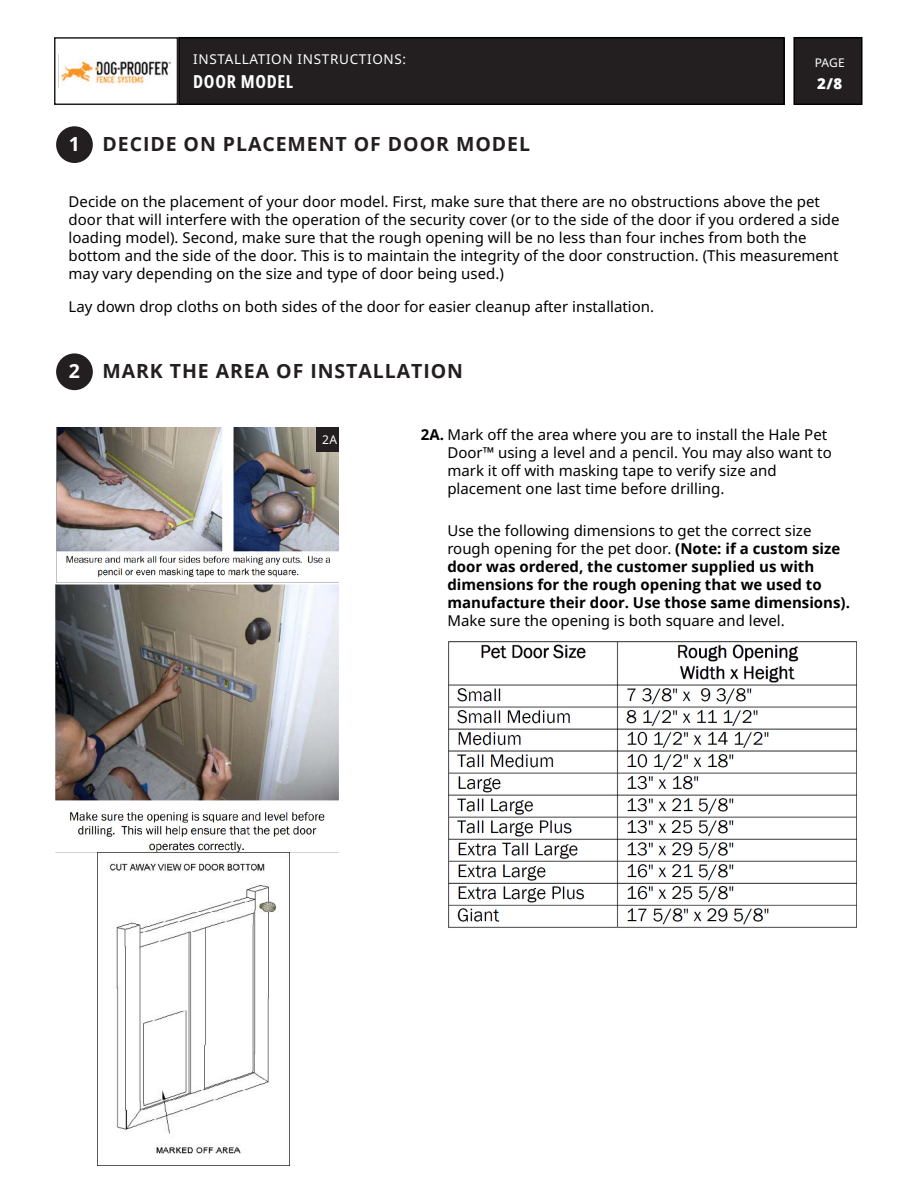
<style>
.page{position:relative;width:918px;height:1188px;background:#fff}
.page>*{position:absolute;margin:0;border:0;box-sizing:border-box;transform-origin:0 0}
.t1{font:700 19.5px "Open Sans";letter-spacing:.05em;color:#231f20}
.t2{font:700 extra-condensed 18px "Noto Sans Georgian";letter-spacing:.04em;color:#fff}
.t3{font:15px/18px "Noto Sans";color:#000}
.t4{font:700 15px/18px "Open Sans";color:#000}
.t5{font:800 15px "Open Sans";color:#fff}
.t6{font:13.5px "Noto Sans";letter-spacing:.05em;color:#fff}
.t7{font:12px "Noto Sans";letter-spacing:.005em;color:#fff}
.s1{color:#fff}
.s2{font-family:"Noto Sans Georgian";font-weight:900}
.s3{font-weight:700}
.s4{font-family:"Open Sans";font-weight:700}
</style>
<div class="page">
<img style="left:56px;top:427px;width:283px;height:425px">
<img style="left:97px;top:852px;width:192px;height:313px">
<img style="left:448px;top:641px;width:409px;height:287px">
<div style="left:317px;top:427px;width:22px;height:24px;background:#231f20"></div>
<div style="left:54px;top:37px;width:124px;height:68px;border:2px solid #231f20"></div>
<img style="left:58px;top:55px;width:113px;height:32px">
<div style="left:56px;top:126px;width:37px;height:37px;background:#231f20;border-radius:50%"></div>
<div style="left:179px;top:38px;width:605px;height:66px;background:#231f20"></div>
<div style="left:178px;top:37px;width:607px;height:68px;border:2px solid #000"></div>
<div style="left:794px;top:38px;width:68px;height:66px;background:#231f20"></div>
<div style="left:793px;top:37px;width:69px;height:68px;border:2px solid #000"></div>
<div style="left:56px;top:353px;width:37px;height:37px;background:#231f20;border-radius:50%"></div>
<p class="t6" style="left:193px;top:50px;width:215px">INSTALLATION INSTRUCTIONS:</p>
<p class="t2" style="left:193px;top:68px;width:102px">DOOR MODEL</p>
<h1 class="t1" style="left:69px;top:130px;width:463px"><span class="s1">1</span> DECIDE ON PLACEMENT OF DOOR MODEL</h1>
<p class="t7" style="left:815px;top:54px;width:31px">PAGE</p>
<p class="t5" style="left:817px;top:72px;width:27px"><span class="s2">2</span>/8</p>
<p class="t3" style="left:69px;top:193px;width:773px">Decide on the placement of your door model. First, make sure that there are no obstructions above the pet door that will interfere with the operation of the security cover (or to the side of the door if you ordered a side loading model). Second, make sure that the rough opening will be no less than four inches from both the bottom and the side of the door. This is to maintain the integrity of the door construction. (This measurement may vary depending on the size and type of door being used.)</p>
<p class="t3" style="left:69px;top:298px;width:587px">Lay down drop cloths on both sides of the door for easier cleanup after installation.</p>
<h1 class="t1" style="left:69px;top:357px;width:396px"><span class="s1">2</span> MARK THE AREA OF INSTALLATION</h1>
<p class="t7" style="left:322px;top:431px;width:16px">2A</p>
<p class="t3" style="left:447px;top:426px;width:386px;text-indent:-27px"><span class="s3">2A.</span> Mark off the area where you are to install the Hale Pet Door™ using a level and a pencil. You may also want to mark it off with masking tape to verify size and placement one last time before drilling.</p>
<p class="t3" style="left:447px;top:522px;width:394px">Use the following dimensions to get the correct size rough opening for the pet door. <span class="s4">(Note: if a custom size</span></p>
<p class="t4" style="left:447px;top:557px;width:404px">door was ordered, the customer supplied us with dimensions for the rough opening that we used to manufacture their door. Use those same dimensions).</p>
<p class="t3" style="left:447px;top:612px;width:339px">Make sure the opening is both square and level.</p>
</div>
